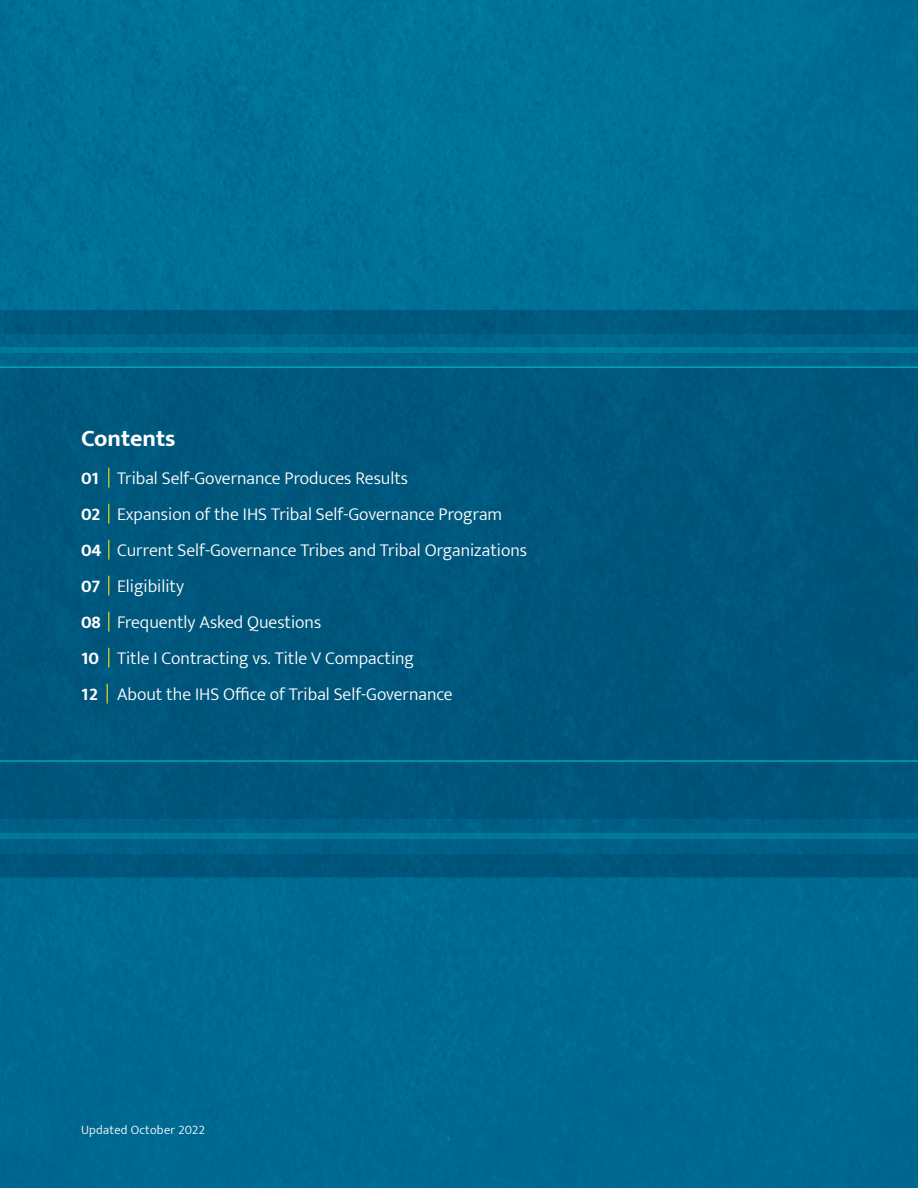
<style>
.page{position:relative;width:918px;height:1188px;background:#fff}
.page>*{position:absolute;margin:0;border:0;box-sizing:border-box;transform-origin:0 0}
.t1{font:700 24px "Mukta";color:#fff}
.t2{font:300 18px "Mukta";color:#fff}
.t3{font:300 12.75px "Mukta";letter-spacing:.02em;color:#fff}
.s1{font-weight:700}
</style>
<div class="page">
<img style="left:0;top:0;width:918px;height:1188px">
<svg style="left:0;top:310px;width:918px;height:568px;background:#00587e"></svg>
<h2 class="t1" style="left:81px;top:423px;width:96px">Contents</h2>
<p class="t2" style="left:81px;top:467px;width:329px"><span class="s1">01</span> Tribal Self-Governance Produces Results</p>
<p class="t2" style="left:81px;top:503px;width:423px"><span class="s1">02</span> Expansion of the IHS Tribal Self-Governance Program</p>
<p class="t2" style="left:81px;top:539px;width:448px"><span class="s1">04</span> Current Self-Governance Tribes and Tribal Organizations</p>
<p class="t2" style="left:81px;top:575px;width:105px"><span class="s1">07</span> Eligibility</p>
<p class="t2" style="left:81px;top:611px;width:242px"><span class="s1">08</span> Frequently Asked Questions</p>
<p class="t2" style="left:81px;top:647px;width:335px"><span class="s1">10</span> Title I Contracting vs. Title V Compacting</p>
<p class="t2" style="left:81px;top:683px;width:373px"><span class="s1">12</span> About the IHS Office of Tribal Self-Governance</p>
<p class="t3" style="left:81px;top:1122px;width:125px">Updated October 2022</p>
</div>
